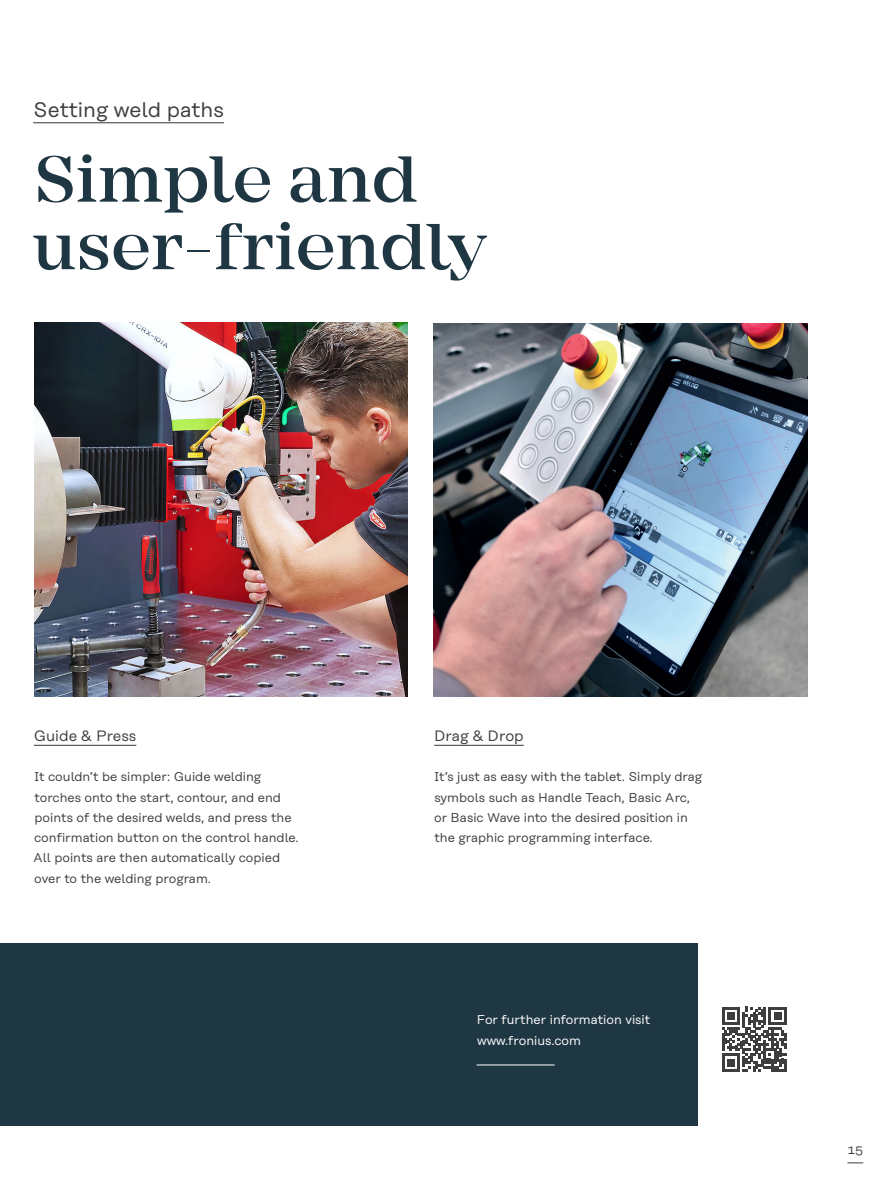
<style>
.page{position:relative;width:893px;height:1191px;background:#fff}
.page>*{position:absolute;margin:0;border:0;box-sizing:border-box;transform-origin:0 0}
.t1{font:500 67.5px/67.5px "Mirador";color:#1f3643}
.t2{font:21px "Rational Text";color:#3e3e3f}
.t3{font:15px "Rational Text";color:#3e3e3f}
.t4{font:12.75px/20.2px "Rational Text";color:#3e3e3f}
.t5{font:12.75px/20.2px "Rational Text";color:#fff}
</style>
<div class="page">
<div style="left:0;top:943px;width:697px;height:182px;background:#1f3643"></div>
<img style="left:434px;top:324px;width:374px;height:372px">
<img style="left:34px;top:322px;width:374px;height:374px">
<svg style="left:722px;top:1006px;width:65px;height:65px"></svg>
<hr style="left:476px;top:1064px;width:79px;height:1px;background:#fff">
<hr style="left:34px;top:745px;width:102px;height:1px;background:#3e3e3f">
<hr style="left:434px;top:745px;width:90px;height:1px;background:#3e3e3f">
<svg style="left:847px;top:1162px;width:16px;height:1px"></svg>
<hr style="left:33px;top:122px;width:191px;height:1px;background:#3e3e3f">
<h2 class="t2" style="left:33px;top:97px;width:192px">Setting weld paths</h2>
<h1 class="t1" style="left:33px;top:146px;width:456px">Simple and user-friendly</h1>
<p class="t3" style="left:34px;top:727px;width:104px">Guide &amp; Press</p>
<p class="t3" style="left:434px;top:727px;width:91px">Drag &amp; Drop</p>
<p class="t4" style="left:33px;top:766px;width:267px">It couldn’t be simpler: Guide welding torches onto the start, contour, and end points of the desired welds, and press the confirmation button on the control handle.<br>All points are then automatically copied over to the welding program.</p>
<p class="t4" style="left:434px;top:766px;width:270px">It’s just as easy with the tablet. Simply drag symbols such as Handle Teach, Basic Arc, or Basic Wave into the desired position in the graphic programming interface.</p>
<p class="t5" style="left:477px;top:1009px;width:175px">For further information visit www.fronius.com</p>
<p class="t4" style="left:847px;top:1139px;width:17px">15</p>
</div>
